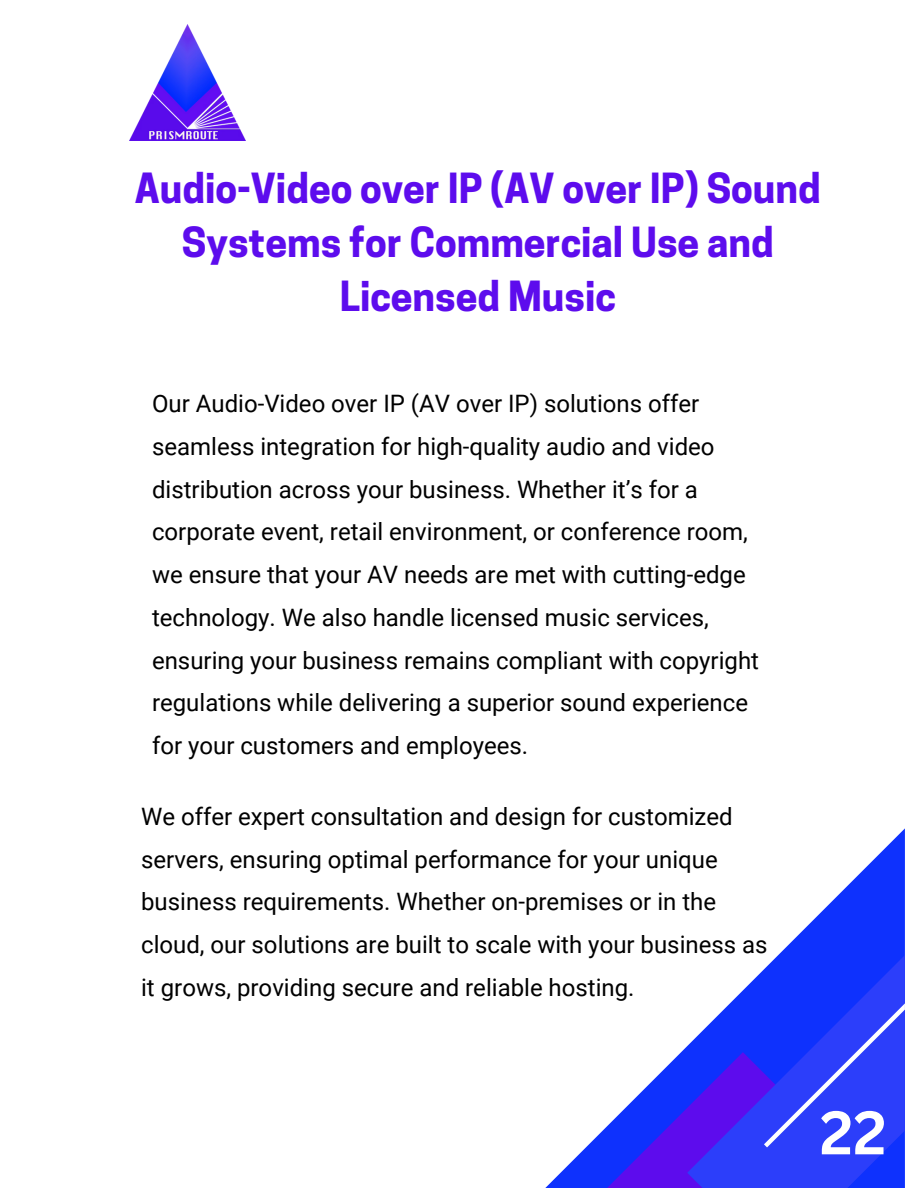
<style>
.page{position:relative;width:918px;height:1188px;background:#fff}
.page>*{position:absolute;margin:0;border:0;box-sizing:border-box;transform-origin:0 0}
.t1{font:700 60px "Canva Sans";color:#fff}
.t2{font:700 39px/54px "Cooper Hewitt";color:#5d0ced;text-align:center}
.t3{font:24px/42.8px "Roboto";color:#000}
</style>
<div class="page">
<img style="left:130px;top:25px;width:115px;height:115px">
<svg style="left:545px;top:829px;width:359px;height:359px"></svg>
<svg style="left:687px;top:955px;width:217px;height:48px;fill:#0e31fd"></svg>
<svg style="left:599px;top:1003px;width:305px;height:185px"></svg>
<p class="t2" style="left:135px;top:166px;width:688px">Audio-Video over IP (AV over IP) Sound<br>Systems for Commercial Use and<br>Licensed Music</p>
<h1 class="t3" style="left:152px;top:383px;width:609px">Our Audio-Video over IP (AV over IP) solutions offer seamless integration for high-quality audio and video distribution across your business. Whether it’s for a corporate event, retail environment, or conference room, we ensure that your AV needs are met with cutting-edge technology. We also handle licensed music services, ensuring your business remains compliant with copyright regulations while delivering a superior sound experience for your customers and employees.</h1>
<p class="t3" style="left:141px;top:795px;width:628px">We offer expert consultation and design for customized servers, ensuring optimal performance for your unique business requirements. Whether on-premises or in the cloud, our solutions are built to scale with your business as it grows, providing secure and reliable hosting.</p>
<p class="t1" style="left:820px;top:1090px;width:68px">22</p>
</div>
